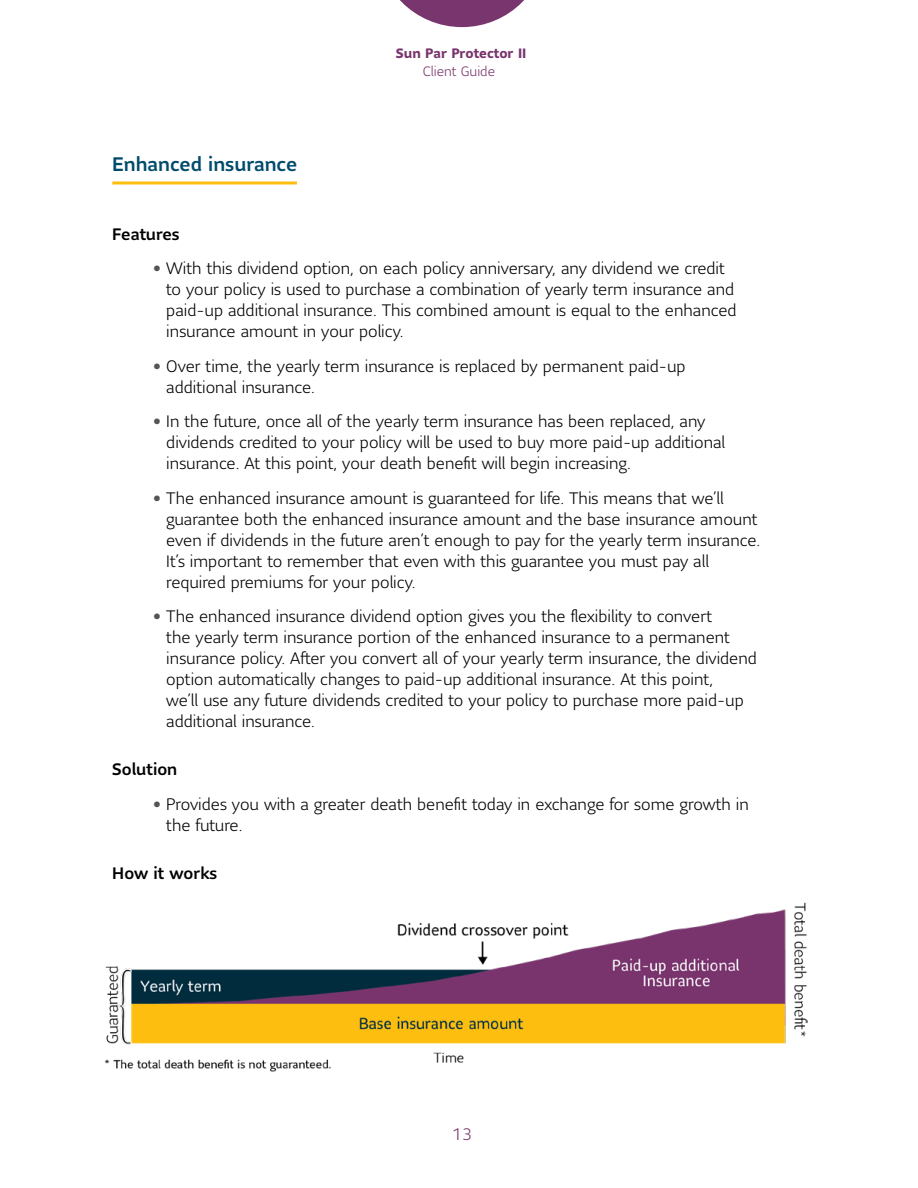
<style>
.page{position:relative;width:918px;height:1188px;background:#fff}
.page>*{position:absolute;margin:0;border:0;box-sizing:border-box;transform-origin:0 0}
.t1{font:500 19.5px "Sun Life Sans";color:#004c6c}
.t2{font:300 16.5px/21px "Sun Life Sans";color:#000}
.t3{font:500 16.5px "Sun Life Sans";color:#000}
.t4{font:300 16.5px "Sun Life Sans";color:#79356d}
.t5{font:700 13.5px "Sun Life Sans";color:#79356d}
.t6{font:300 13.5px "Sun Life Sans";color:#79356d}
.s1{color:#555}
</style>
<div class="page">
<hr style="left:112px;top:182px;width:185px;height:2px;background:#febe10">
<svg style="left:400px;top:0;width:124px;height:27px"></svg>
<img style="left:105px;top:902px;width:702px;height:169px">
<p class="t1" style="left:112px;top:151px;width:186px">Enhanced insurance</p>
<p class="t5" style="left:396px;top:44px;width:132px">Sun Par Protector II</p>
<p class="t6" style="left:423px;top:62px;width:74px">Client Guide</p>
<p class="t3" style="left:112px;top:223px;width:69px">Features</p>
<p class="t2" style="left:166px;top:258px;width:572px;text-indent:-14px"><span class="s1">•</span> With this dividend option, on each policy anniversary, any dividend we credit to your policy is used to purchase a combination of yearly term insurance and paid-up additional insurance. This combined amount is equal to the enhanced insurance amount in your policy.</p>
<p class="t2" style="left:166px;top:355px;width:521px;text-indent:-14px"><span class="s1">•</span> Over time, the yearly term insurance is replaced by permanent paid-up additional insurance.</p>
<p class="t2" style="left:166px;top:411px;width:560px;text-indent:-14px"><span class="s1">•</span> In the future, once all of the yearly term insurance has been replaced, any dividends credited to your policy will be used to buy more paid-up additional insurance. At this point, your death benefit will begin increasing.</p>
<p class="t2" style="left:166px;top:487px;width:595px;text-indent:-14px"><span class="s1">•</span> The enhanced insurance amount is guaranteed for life. This means that we’ll guarantee both the enhanced insurance amount and the base insurance amount even if dividends in the future aren’t enough to pay for the yearly term insurance.<br>It’s important to remember that even with this guarantee you must pay all required premiums for your policy.</p>
<p class="t2" style="left:166px;top:606px;width:592px;text-indent:-14px"><span class="s1">•</span> The enhanced insurance dividend option gives you the flexibility to convert<br>the yearly term insurance portion of the enhanced insurance to a permanent insurance policy. After you convert all of your yearly term insurance, the dividend option automatically changes to paid-up additional insurance. At this point,<br>we’ll use any future dividends credited to your policy to purchase more paid-up additional insurance.</p>
<p class="t3" style="left:112px;top:758px;width:67px">Solution</p>
<p class="t2" style="left:166px;top:793px;width:584px;text-indent:-14px"><span class="s1">•</span> Provides you with a greater death benefit today in exchange for some growth in the future.</p>
<p class="t3" style="left:112px;top:862px;width:106px">How it works</p>
<p class="t4" style="left:452px;top:1123px;width:21px">13</p>
</div>
